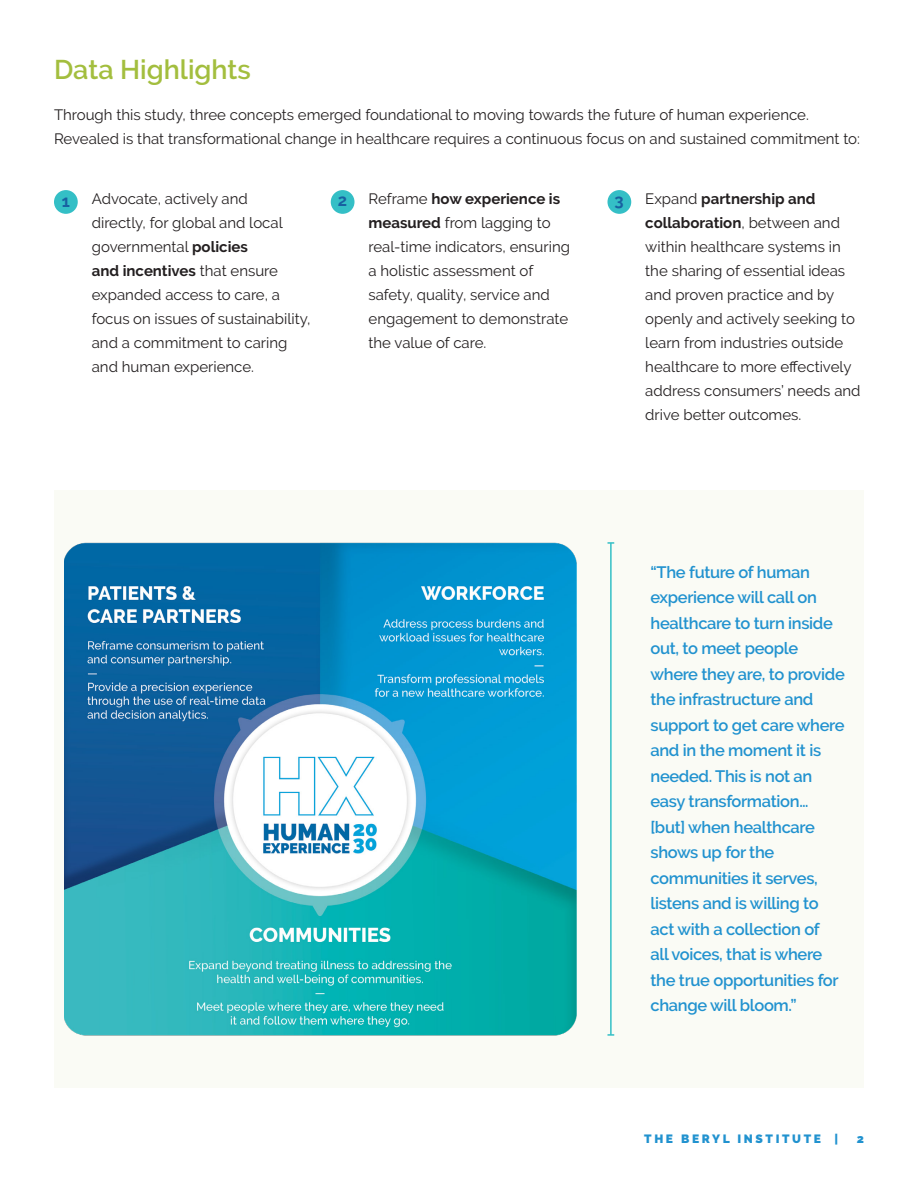
<style>
.page{position:relative;width:918px;height:1188px;background:#fff}
.page>*{position:absolute;margin:0;border:0;box-sizing:border-box;transform-origin:0 0}
.Section_Title{font:600 27px "Raleway";color:#a3be3e}
.t1{font:600 16.5px/25.5px "Raleway";letter-spacing:-.02em;color:#2192cf}
.t2{font:700 16.5px "Raleway";color:#1861a1}
.t3{font:15px/24px "Raleway";color:#231f20}
.t4{font:900 12px "Raleway";letter-spacing:.22em;color:#2192cf}
.s1{font-weight:700}
</style>
<div class="page">
<div style="left:54px;top:190px;width:24px;height:24px;background:#34bfc6;border-radius:50%"></div>
<div style="left:331px;top:190px;width:24px;height:24px;background:#34bfc6;border-radius:50%"></div>
<div style="left:608px;top:190px;width:23px;height:24px;background:#34bfc6;border-radius:50%"></div>
<div style="left:54px;top:490px;width:810px;height:598px;background:#fafbf5"></div>
<hr style="left:610px;top:543px;width:2px;height:492px;background:#34bfc6">
<img style="left:65px;top:542px;width:512px;height:494px">
<p class="Section_Title" style="left:54px;top:54px;width:198px">Data Highlights</p>
<p class="t3" style="left:54px;top:103px;width:808px">Through this study, three concepts emerged foundational to moving towards the future of human experience.<br>Revealed is that transformational change in healthcare requires a continuous focus on and sustained commitment to:</p>
<p class="t3" style="left:92px;top:187px;width:220px">Advocate, actively and<br>directly, for global and local governmental <span class="s1">policies<br>and incentives</span> that ensure expanded access to care, a focus on issues of sustainability, and a commitment to caring and human experience.</p>
<p class="t3" style="left:369px;top:187px;width:203px">Reframe <span class="s1">how experience is measured</span> from lagging to real-time indicators, ensuring a holistic assessment of safety, quality, service and engagement to demonstrate the value of care.</p>
<p class="t3" style="left:645px;top:187px;width:217px">Expand <span class="s1">partnership and collaboration</span>, between and within healthcare systems in the sharing of essential ideas and proven practice and by openly and actively seeking to learn from industries outside healthcare to more effectively address consumers’ needs and drive better outcomes.</p>
<p class="t2" style="left:62px;top:191px;width:10px">1</p>
<p class="t2" style="left:338px;top:191px;width:11px">2</p>
<p class="t2" style="left:615px;top:190px;width:11px">3</p>
<p class="t1" style="left:650px;top:559px;width:196px">“The future of human experience will call on healthcare to turn inside out, to meet people where they are, to provide the infrastructure and support to get care where and in the moment it is needed. This is not an easy transformation… [but] when healthcare shows up for the communities it serves, listens and is willing to act with a collection of<br>all voices, that is where the true opportunities for change will bloom.”</p>
<p class="t4" style="left:644px;top:1132px;width:195px">THE BERYL INSTITUTE |</p>
<p class="t4" style="left:857px;top:1132px;width:9px">2</p>
</div>
